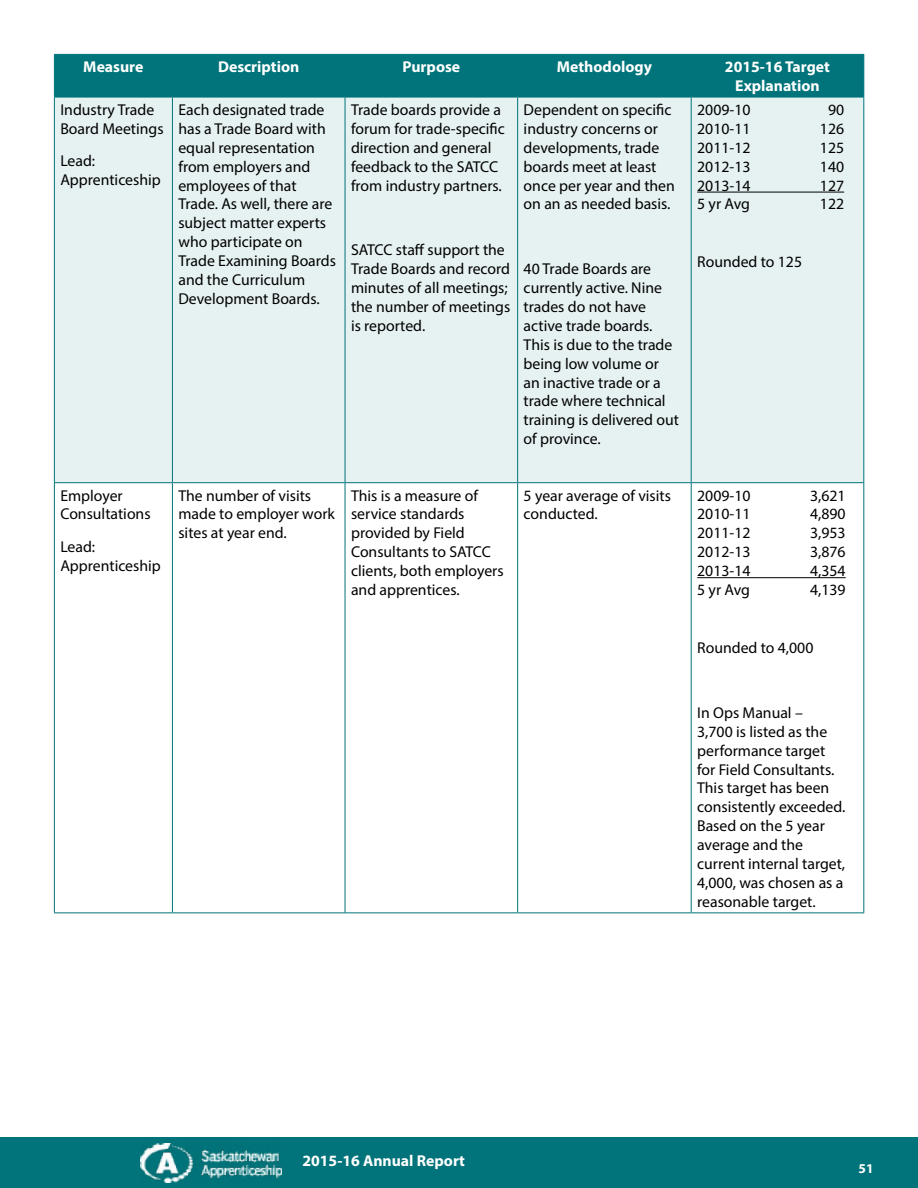
<style>
.page{position:relative;width:918px;height:1188px;background:#fff}
.page>*{position:absolute;margin:0;border:0;box-sizing:border-box;transform-origin:0 0}
.t1{font:15.75px/18.9px "Myriad Pro";color:#000}
.t2{font:700 15.75px/18.9px "Myriad Pro";color:#fff;text-align:center}
.t3{font:700 13.5px "Myriad Pro";color:#fff}
</style>
<div class="page">
<div style="left:0;top:1137px;width:918px;height:51px;background:#00747a"></div>
<img style="left:141px;top:1144px;width:140px;height:38px">
<div style="left:55px;top:55px;width:808px;height:42px;background:#00747a"></div>
<div style="left:55px;top:98px;width:808px;height:384px;background:#e6f1f2"></div>
<svg style="left:55px;top:483px;width:808px;height:429px"></svg>
<hr style="left:54px;top:55px;width:1px;height:42px;background:#00747a">
<hr style="left:54px;top:97px;width:1px;height:385px;background:#00747a">
<hr style="left:54px;top:483px;width:1px;height:429px;background:#00747a">
<hr style="left:172px;top:97px;width:1px;height:385px;background:#00747a">
<hr style="left:345px;top:97px;width:1px;height:385px;background:#00747a">
<hr style="left:517px;top:97px;width:1px;height:385px;background:#00747a">
<hr style="left:691px;top:97px;width:1px;height:385px;background:#00747a">
<hr style="left:863px;top:97px;width:1px;height:385px;background:#00747a">
<hr style="left:54px;top:482px;width:118px;height:1px;background:#00747a">
<hr style="left:172px;top:482px;width:173px;height:1px;background:#00747a">
<hr style="left:172px;top:483px;width:1px;height:429px;background:#00747a">
<hr style="left:345px;top:482px;width:173px;height:1px;background:#00747a">
<hr style="left:345px;top:483px;width:1px;height:429px;background:#00747a">
<hr style="left:518px;top:482px;width:173px;height:1px;background:#00747a">
<hr style="left:517px;top:483px;width:1px;height:429px;background:#00747a">
<hr style="left:691px;top:482px;width:173px;height:1px;background:#00747a">
<hr style="left:691px;top:483px;width:1px;height:429px;background:#00747a">
<hr style="left:863px;top:483px;width:1px;height:429px;background:#00747a">
<hr style="left:54px;top:912px;width:118px;height:1px;background:#00747a">
<hr style="left:172px;top:912px;width:173px;height:1px;background:#00747a">
<hr style="left:345px;top:912px;width:173px;height:1px;background:#00747a">
<hr style="left:518px;top:912px;width:173px;height:1px;background:#00747a">
<hr style="left:691px;top:912px;width:173px;height:1px;background:#00747a">
<hr style="left:54px;top:54px;width:118px;height:1px;background:#00747a">
<hr style="left:172px;top:54px;width:173px;height:1px;background:#00747a">
<hr style="left:172px;top:55px;width:1px;height:42px;background:#00747a">
<hr style="left:345px;top:54px;width:173px;height:1px;background:#00747a">
<hr style="left:345px;top:55px;width:1px;height:42px;background:#00747a">
<hr style="left:518px;top:54px;width:173px;height:1px;background:#00747a">
<hr style="left:517px;top:55px;width:1px;height:42px;background:#00747a">
<hr style="left:691px;top:54px;width:173px;height:1px;background:#00747a">
<hr style="left:691px;top:55px;width:1px;height:42px;background:#00747a">
<hr style="left:863px;top:55px;width:1px;height:42px;background:#00747a">
<hr style="left:54px;top:97px;width:118px;height:1px;background:#00747a">
<hr style="left:172px;top:97px;width:173px;height:1px;background:#00747a">
<hr style="left:345px;top:97px;width:173px;height:1px;background:#00747a">
<hr style="left:518px;top:97px;width:173px;height:1px;background:#00747a">
<hr style="left:691px;top:97px;width:173px;height:1px;background:#00747a">
<hr style="left:697px;top:192px;width:147px;height:1px;background:#000">
<hr style="left:697px;top:577px;width:149px;height:1px;background:#000">
<p class="t2" style="left:83px;top:57px;width:62px">Measure</p>
<p class="t2" style="left:218px;top:57px;width:83px">Description</p>
<p class="t2" style="left:402px;top:57px;width:59px">Purpose</p>
<p class="t2" style="left:557px;top:57px;width:97px">Methodology</p>
<p class="t2" style="left:725px;top:57px;width:107px">2015-16 Target<br>Explanation</p>
<p class="t1" style="left:60px;top:100px;width:105px">Industry Trade<br>Board Meetings</p>
<p class="t1" style="left:60px;top:151px;width:102px">Lead:<br>Apprenticeship</p>
<p class="t1" style="left:524px;top:100px;width:153px">Dependent on specific industry concerns or developments, trade boards meet at least once per year and then on an as needed basis.</p>
<p class="t1" style="left:178px;top:100px;width:159px">Each designated trade has a Trade Board with equal representation from employers and employees of that<br>Trade. As well, there are subject matter experts who participate on<br>Trade Examining Boards and the Curriculum<br>Development Boards.</p>
<p class="t1" style="left:351px;top:100px;width:155px">Trade boards provide a forum for trade-specific direction and general feedback to the SATCC from industry partners.</p>
<p class="t1" style="left:697px;top:100px;width:55px">2009-10</p>
<p class="t1" style="left:828px;top:100px;width:18px">90</p>
<p class="t1" style="left:697px;top:119px;width:55px">2010-11</p>
<p class="t1" style="left:820px;top:119px;width:26px">126</p>
<p class="t1" style="left:697px;top:138px;width:55px">2011-12</p>
<p class="t1" style="left:820px;top:138px;width:26px">125</p>
<p class="t1" style="left:697px;top:157px;width:55px">2012-13</p>
<p class="t1" style="left:820px;top:157px;width:26px">140</p>
<p class="t1" style="left:697px;top:176px;width:55px">2013-14</p>
<p class="t1" style="left:820px;top:176px;width:26px">127</p>
<p class="t1" style="left:697px;top:194px;width:54px">5 yr Avg</p>
<p class="t1" style="left:820px;top:194px;width:26px">122</p>
<p class="t1" style="left:351px;top:240px;width:161px">SATCC staff support the<br>Trade Boards and record minutes of all meetings; the number of meetings is reported.</p>
<p class="t1" style="left:697px;top:252px;width:106px">Rounded to 125</p>
<p class="t1" style="left:524px;top:259px;width:157px">40 Trade Boards are currently active. Nine trades do not have active trade boards.<br>This is due to the trade being low volume or an inactive trade or a trade where technical training is delivered out of province.</p>
<p class="t1" style="left:60px;top:486px;width:92px">Employer<br>Consultations</p>
<p class="t1" style="left:60px;top:537px;width:102px">Lead:<br>Apprenticeship</p>
<p class="t1" style="left:178px;top:486px;width:158px">The number of visits made to employer work sites at year end.</p>
<p class="t1" style="left:351px;top:486px;width:154px">This is a measure of service standards provided by Field<br>Consultants to SATCC clients, both employers and apprentices.</p>
<p class="t1" style="left:524px;top:486px;width:149px">5 year average of visits conducted.</p>
<p class="t1" style="left:697px;top:486px;width:55px">2009-10</p>
<p class="t1" style="left:810px;top:486px;width:37px">3,621</p>
<p class="t1" style="left:697px;top:504px;width:55px">2010-11</p>
<p class="t1" style="left:810px;top:504px;width:37px">4,890</p>
<p class="t1" style="left:697px;top:523px;width:55px">2011-12</p>
<p class="t1" style="left:810px;top:523px;width:37px">3,953</p>
<p class="t1" style="left:697px;top:542px;width:55px">2012-13</p>
<p class="t1" style="left:810px;top:542px;width:37px">3,876</p>
<p class="t1" style="left:697px;top:561px;width:55px">2013-14</p>
<p class="t1" style="left:810px;top:561px;width:37px">4,354</p>
<p class="t1" style="left:697px;top:580px;width:54px">5 yr Avg</p>
<p class="t1" style="left:810px;top:580px;width:37px">4,139</p>
<p class="t1" style="left:697px;top:638px;width:118px">Rounded to 4,000</p>
<p class="t1" style="left:697px;top:703px;width:150px">In Ops Manual –<br>3,700 is listed as the performance target for Field Consultants.<br>This target has been consistently exceeded.<br>Based on the 5 year average and the current internal target,<br>4,000, was chosen as a reasonable target.</p>
<p class="t2" style="left:302px;top:1151px;width:164px">2015-16 Annual Report</p>
<p class="t3" style="left:859px;top:1159px;width:17px">51</p>
</div>
